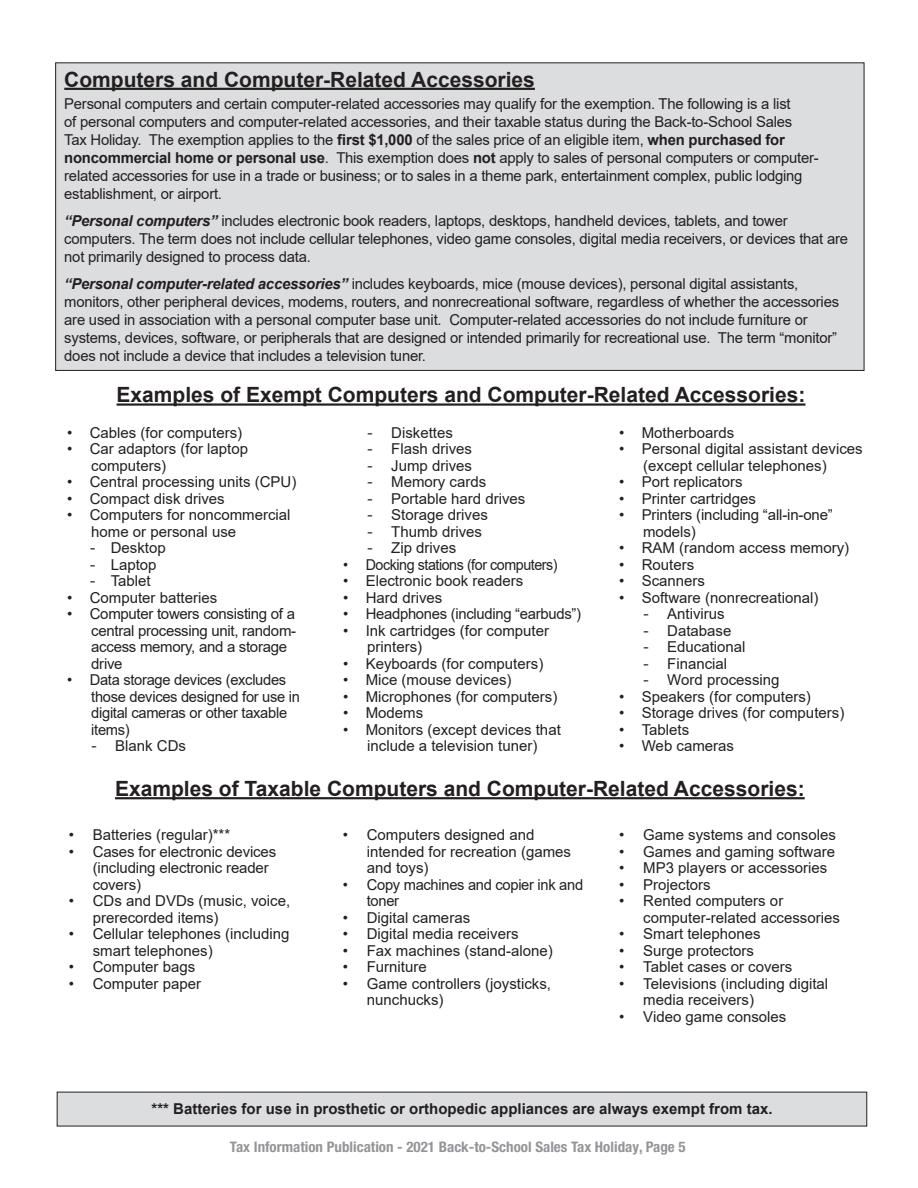
<style>
.page{position:relative;width:918px;height:1188px;background:#fff}
.page>*{position:absolute;margin:0;border:0;box-sizing:border-box;transform-origin:0 0}
.t1{font:700 21px "Arial";color:#231f20}
.t2{font:15px/16.5px "Arial";letter-spacing:-.01em;color:#231f20}
.t3{font:700 15px "Arial";color:#231f20}
.t4{font:15px "Arial";letter-spacing:-.03em;color:#231f20;scale:.95 1}
.t5{font:700 condensed 14.55px "Helvetica Neue LT Std";color:#939598}
.s1{font-weight:700}
.s2{font-weight:700;font-style:italic}
.s3{font-family:"Helvetica Neue LT Std"}
.s4{font-size:14.7px}
</style>
<div class="page">
<div style="left:56px;top:63px;width:808px;height:307px;background:#dcdddf"></div>
<hr style="left:64px;top:88px;width:471px;height:2px;background:#231f20">
<hr style="left:117px;top:403px;width:688px;height:3px;background:#231f20">
<hr style="left:115px;top:797px;width:690px;height:2px;background:#231f20">
<div style="left:57px;top:1092px;width:810px;height:34px;background:#dcdddf"></div>
<p class="t1" style="left:64px;top:64px;width:472px">Computers and Computer-Related Accessories</p>
<p class="t2" style="left:64px;top:95px;width:756px;line-height:18px">Personal computers and certain computer-related accessories may qualify for the exemption. The following is a list<br>of personal computers and computer-related accessories, and their taxable status during the Back-to-School Sales<br>Tax Holiday. The exemption applies to the <span class="s1">first $1,000</span> of the sales price of an eligible item, <span class="s1">when purchased for noncommercial home or personal use</span>. This exemption does <span class="s1">not</span> apply to sales of personal computers or computer&shy;related accessories for use in a trade or business; or to sales in a theme park, entertainment complex, public lodging establishment, or airport.</p>
<p class="t2" style="left:64px;top:212px;width:785px;line-height:18px"><span class="s2">“Personal computers”</span> includes electronic book readers, laptops, desktops, handheld devices, tablets, and tower computers. The term does not include cellular telephones, video game consoles, digital media receivers, or devices that are not primarily designed to process data.</p>
<p class="t2" style="left:64px;top:275px;width:776px;line-height:18px"><span class="s2">“Personal computer-related accessories”</span> includes keyboards, mice (mouse devices), personal digital assistants, monitors, other peripheral devices, modems, routers, and nonrecreational software, regardless of whether the accessories are used in association with a personal computer base unit. Computer-related accessories do not include furniture or systems, devices, software, or peripherals that are designed or intended primarily for recreational use. The term “monitor” does not include a device that includes a television tuner.</p>
<p class="t1" style="left:117px;top:380px;width:690px">Examples of Exempt Computers and Computer-Related Accessories:</p>
<p class="t2" style="left:67px;top:424px;width:177px">• Cables (for computers)</p>
<p class="t2" style="left:91px;top:441px;width:158px;text-indent:-24px">• Car adaptors (for laptop computers)</p>
<p class="t2" style="left:67px;top:474px;width:231px">• Central processing units (CPU)</p>
<p class="t2" style="left:67px;top:490px;width:159px">• Compact disk drives</p>
<p class="t2" style="left:91px;top:507px;width:201px;text-indent:-24px">• Computers for noncommercial home or personal use</p>
<p class="t2" style="left:90px;top:540px;width:78px"><span class="s3">-</span> Desktop</p>
<p class="t2" style="left:90px;top:556px;width:68px"><span class="s3">-</span> Laptop</p>
<p class="t2" style="left:90px;top:573px;width:63px"><span class="s3">-</span> Tablet</p>
<p class="t2" style="left:67px;top:589px;width:152px">• Computer batteries</p>
<p class="t2" style="left:91px;top:606px;width:206px;text-indent:-24px">• Computer towers consisting of a central processing unit, random&shy;access memory, and a storage drive</p>
<p class="t2" style="left:91px;top:672px;width:210px;text-indent:-24px">• Data storage devices (excludes those devices designed for use in digital cameras or other taxable items)</p>
<p class="t2" style="left:91px;top:738px;width:96px"><span class="s3">-</span> Blank CDs</p>
<p class="t2" style="left:367px;top:424px;width:87px"><span class="s3">-</span> Diskettes</p>
<p class="t2" style="left:367px;top:441px;width:106px"><span class="s3">-</span> Flash drives</p>
<p class="t2" style="left:367px;top:457px;width:106px"><span class="s3">-</span> Jump drives</p>
<p class="t2" style="left:367px;top:474px;width:121px"><span class="s3">-</span> Memory cards</p>
<p class="t2" style="left:367px;top:490px;width:160px"><span class="s3">-</span> Portable hard drives</p>
<p class="t2" style="left:367px;top:507px;width:122px"><span class="s3">-</span> Storage drives</p>
<p class="t2" style="left:367px;top:523px;width:116px"><span class="s3">-</span> Thumb drives</p>
<p class="t2" style="left:367px;top:540px;width:91px"><span class="s3">-</span> Zip drives</p>
<p class="t4" style="left:343px;top:554px;width:227px">• Docking stations (for computers)</p>
<p class="t2" style="left:343px;top:573px;width:182px">• Electronic book readers</p>
<p class="t2" style="left:343px;top:589px;width:101px">• Hard drives</p>
<p class="t2" style="left:343px;top:606px;width:239px">• Headphones (including “earbuds”)</p>
<p class="t2" style="left:367px;top:622px;width:183px;text-indent:-24px">• Ink cartridges (for computer printers)</p>
<p class="t2" style="left:343px;top:655px;width:202px">• Keyboards (for computers)</p>
<p class="t2" style="left:343px;top:672px;width:170px">• Mice (mouse devices)</p>
<p class="t2" style="left:343px;top:688px;width:216px">• Microphones (for computers)</p>
<p class="t2" style="left:343px;top:705px;width:82px">• Modems</p>
<p class="t2" style="left:343px;top:721px;width:219px;text-align:center">• Monitors (except devices that include a television tuner)</p>
<p class="t2" style="left:619px;top:424px;width:117px">• Motherboards</p>
<p class="t2" style="left:643px;top:441px;width:221px;text-indent:-24px">• Personal digital assistant devices (except cellular telephones)</p>
<p class="t2" style="left:619px;top:474px;width:125px">• Port replicators</p>
<p class="t2" style="left:619px;top:490px;width:138px">• Printer cartridges</p>
<p class="t2" style="left:643px;top:507px;width:191px;text-indent:-24px">• Printers (including “all-in-one” models)</p>
<p class="t2" style="left:619px;top:540px;width:232px">• RAM (random access memory)</p>
<p class="t2" style="left:619px;top:556px;width:77px">• Routers</p>
<p class="t2" style="left:619px;top:573px;width:87px">• Scanners</p>
<p class="t2" style="left:619px;top:589px;width:201px">• Software (nonrecreational)</p>
<p class="t2" style="left:643px;top:606px;width:83px"><span class="s3">-</span> Antivirus</p>
<p class="t2" style="left:643px;top:622px;width:90px"><span class="s3">-</span> Database</p>
<p class="t2" style="left:643px;top:639px;width:104px"><span class="s3">-</span> Educational</p>
<p class="t2" style="left:643px;top:655px;width:86px"><span class="s3">-</span> Financial</p>
<p class="t2" style="left:643px;top:672px;width:138px"><span class="s3">-</span> Word processing</p>
<p class="t2" style="left:619px;top:688px;width:193px">• Speakers (for computers)</p>
<p class="t2" style="left:619px;top:705px;width:227px">• Storage drives (for computers)</p>
<p class="t2" style="left:619px;top:721px;width:72px">• Tablets</p>
<p class="t2" style="left:619px;top:738px;width:116px">• Web cameras</p>
<p class="t1" style="left:115px;top:774px;width:691px">Examples of Taxable Computers and Computer-Related Accessories:</p>
<p class="t2" style="left:69px;top:827px;width:163px">• Batteries (regular)***</p>
<p class="t2" style="left:93px;top:843px;width:185px;text-indent:-24px">• Cases for electronic devices (including electronic reader covers)</p>
<p class="t2" style="left:93px;top:893px;width:199px;text-indent:-24px">• CDs and DVDs (music, voice, prerecorded items)</p>
<p class="t2" style="left:93px;top:926px;width:198px;text-indent:-24px">• Cellular telephones (including smart telephones)</p>
<p class="t2" style="left:69px;top:959px;width:128px">• Computer bags</p>
<p class="t2" style="left:69px;top:975px;width:134px">• Computer paper</p>
<p class="t2" style="left:367px;top:827px;width:206px;text-indent:-24px">• Computers designed and intended for recreation (games and toys)</p>
<p class="t2" style="left:367px;top:876px;width:218px;text-indent:-24px">• Copy machines and copier ink and toner</p>
<p class="t2" style="left:343px;top:909px;width:129px">• Digital cameras</p>
<p class="t2" style="left:343px;top:926px;width:177px">• Digital media receivers</p>
<p class="t2" style="left:343px;top:942px;width:211px">• Fax machines (stand-alone)</p>
<p class="t2" style="left:343px;top:959px;width:86px">• Furniture</p>
<p class="t2" style="left:367px;top:975px;width:186px;text-indent:-24px">• Game controllers (joysticks, nunchucks)</p>
<p class="t2" style="left:619px;top:827px;width:218px">• Game systems and consoles</p>
<p class="t2" style="left:619px;top:843px;width:217px">• Games and gaming software</p>
<p class="t2" style="left:619px;top:860px;width:210px">• MP3 players or accessories</p>
<p class="t2" style="left:619px;top:876px;width:93px">• Projectors</p>
<p class="t2" style="left:643px;top:893px;width:198px;text-indent:-24px">• Rented computers or computer-related accessories</p>
<p class="t2" style="left:619px;top:926px;width:143px">• Smart telephones</p>
<p class="t2" style="left:619px;top:942px;width:136px">• Surge protectors</p>
<p class="t2" style="left:619px;top:959px;width:175px">• Tablet cases or covers</p>
<p class="t2" style="left:643px;top:975px;width:187px;text-indent:-24px">• Televisions (including digital media receivers)</p>
<p class="t2" style="left:619px;top:1008px;width:169px">• Video game consoles</p>
<p class="t3" style="left:152px;top:1098px;width:623px">*** Batteries for use in prosthetic or orthopedic appliances are always exempt from tax.</p>
<p class="t5" style="left:230px;top:1138px;width:457px">Tax Information Publication - 2021 Back-to-School Sales Tax Holiday<span class="s4">, Page 5</span></p>
</div>
